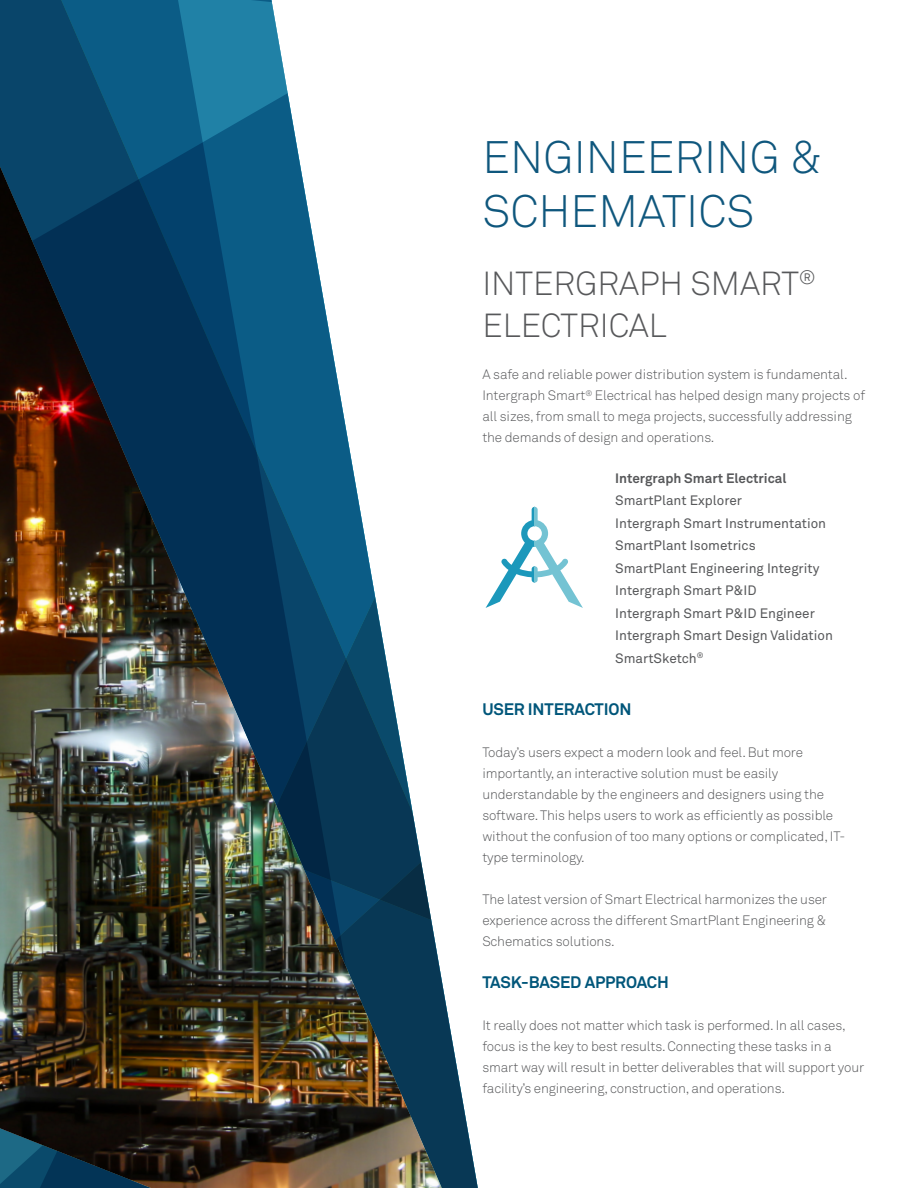
<style>
.page{position:relative;width:918px;height:1188px;background:#fff}
.page>*{position:absolute;margin:0;border:0;box-sizing:border-box;transform-origin:0 0}
.t1{font:45px/54px "Akkurat Light Pro";color:#0f577d}
.Subtitle{font:33px/42px "Akkurat Light Pro";color:#57585a}
.t2{font:700 16.5px "Akkurat Pro";letter-spacing:-.01em;color:#00567a}
.Body{font:13.5px/21px "Akkurat Light Pro";letter-spacing:-.01em;color:#57585a}
.t3{font:13.5px "Akkurat Pro";color:#57585a}
.t4{font:700 13.5px "Akkurat Pro";color:#57585a}
</style>
<div class="page">
<svg style="left:442px;top:982px;width:36px;height:206px"></svg>
<svg style="left:0;top:0;width:300px;height:161px;background:#166187"></svg>
<img style="left:0;top:166px;width:442px;height:1022px">
<svg style="left:486px;top:507px;width:49px;height:101px"></svg>
<svg style="left:535px;top:507px;width:48px;height:101px"></svg>
<p class="t1" style="left:482px;top:131px;width:341px">ENGINEERING &amp;<br>SCHEMATICS</p>
<p class="Subtitle" style="left:482px;top:263px;width:335px">INTERGRAPH SMART<sup>®<br></sup>ELECTRICAL</p>
<p class="Body" style="left:482px;top:364px;width:384px">A safe and reliable power distribution system is fundamental.<br>Intergraph Smart<sup>®</sup> Electrical has helped design many projects of all sizes, from small to mega projects, successfully addressing the demands of design and operations.</p>
<p class="t4" style="left:615px;top:470px;width:173px">Intergraph Smart Electrical</p>
<p class="t3" style="left:615px;top:493px;width:128px">SmartPlant Explorer</p>
<p class="t3" style="left:615px;top:515px;width:212px">Intergraph Smart Instrumentation</p>
<p class="t3" style="left:615px;top:538px;width:142px">SmartPlant Isometrics</p>
<p class="t3" style="left:615px;top:560px;width:206px">SmartPlant Engineering Integrity</p>
<p class="t3" style="left:615px;top:583px;width:143px">Intergraph Smart P&amp;ID</p>
<p class="t3" style="left:615px;top:605px;width:201px">Intergraph Smart P&amp;ID Engineer</p>
<p class="t3" style="left:615px;top:628px;width:219px">Intergraph Smart Design Validation</p>
<p class="t3" style="left:615px;top:650px;width:90px">SmartSketch<sup>®</sup></p>
<h1 class="t2" style="left:482px;top:699px;width:151px">USER INTERACTION</h1>
<p class="Body" style="left:482px;top:742px;width:364px">Today’s users expect a modern look and feel. But more importantly, an interactive solution must be easily understandable by the engineers and designers using the software. This helps users to work as efficiently as possible without the confusion of too many options or complicated, IT&shy;type terminology.</p>
<p class="Body" style="left:482px;top:889px;width:346px;text-align:justify">The latest version of Smart Electrical harmonizes the user experience across the different SmartPlant Engineering &amp; Schematics solutions.</p>
<h1 class="t2" style="left:482px;top:972px;width:188px">TASK-BASED APPROACH</h1>
<p class="Body" style="left:482px;top:1015px;width:383px">It really does not matter which task is performed. In all cases, focus is the key to best results. Connecting these tasks in a smart way will result in better deliverables that will support your facility’s engineering, construction, and operations.</p>
</div>
